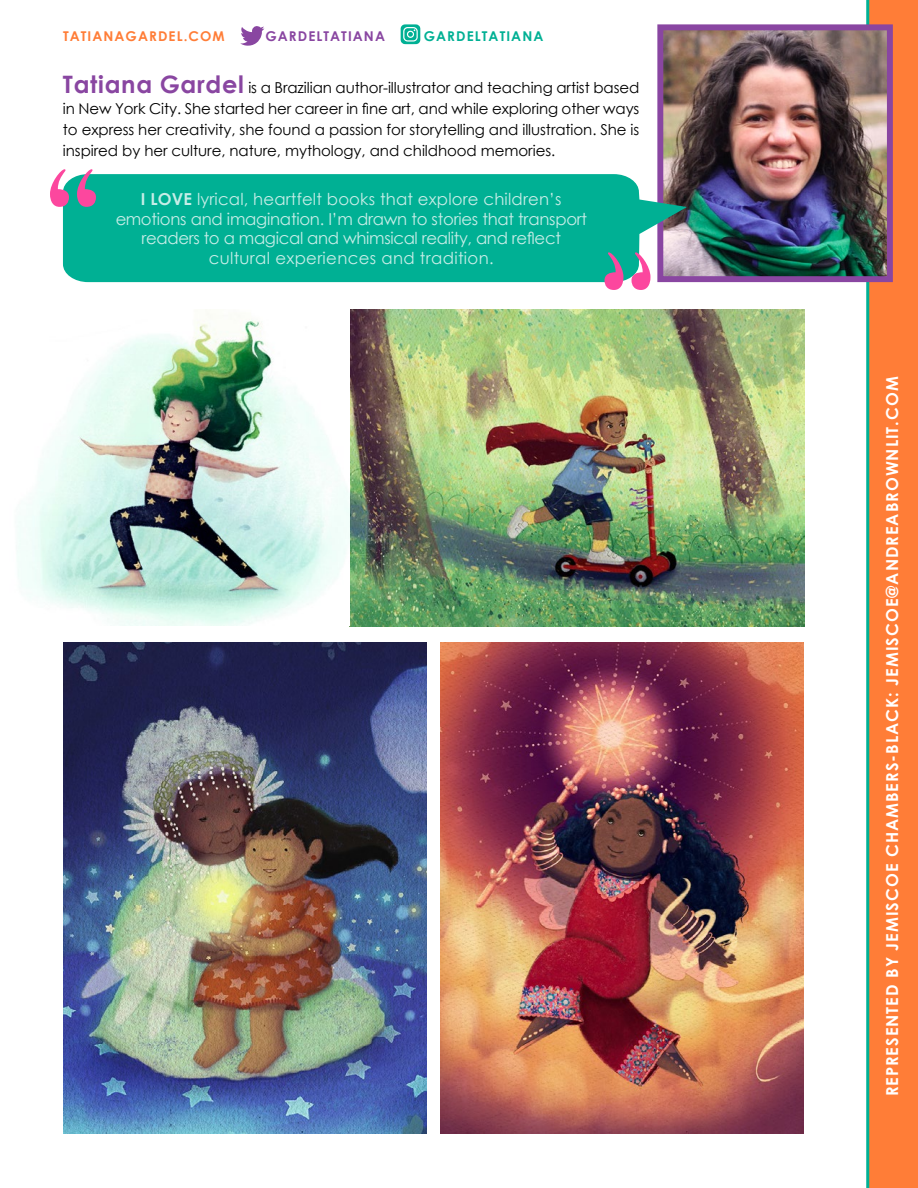
<style>
.page{position:relative;width:918px;height:1188px;background:#fff}
.page>*{position:absolute;margin:0;border:0;box-sizing:border-box;transform-origin:0 0}
.t1{font:16.5px/19.5px "Century Gothic";letter-spacing:-.015em;color:#fff;text-align:center}
.t2{font:700 16.5px "Century Gothic";letter-spacing:.06em;color:#fff}
.t3{font:15px/21px "Century Gothic";letter-spacing:-.005em;color:#000;text-align:justify}
.t4{font:700 13.5px "Century Gothic";letter-spacing:.08em;color:#ff7d37}
.t5{font:700 13.5px "Century Gothic";letter-spacing:.08em;color:#8946a1}
.t6{font:700 13.5px "Century Gothic";letter-spacing:.08em;color:#00b094}
.s1{font-weight:700;font-size:24px;color:#8946a1}
.s2{font-weight:700}
</style>
<div class="page">
<div style="left:868px;top:0;width:50px;height:1188px;background:linear-gradient(to right,#ff7d37,#ff7d37)"></div>
<hr style="left:866px;top:0;width:3px;height:1188px;background:#00b094">
<svg style="left:240px;top:26px;width:24px;height:20px"></svg>
<svg style="left:401px;top:24px;width:19px;height:20px"></svg>
<img style="left:664px;top:31px;width:222px;height:244px">
<div style="left:657px;top:24px;width:236px;height:258px;border:6px solid #8946a1"></div>
<svg style="left:63px;top:174px;width:624px;height:108px;background:#0cb096"></svg>
<svg style="left:605px;top:252px;width:45px;height:38px"></svg>
<svg style="left:50px;top:169px;width:46px;height:38px"></svg>
<img style="left:63px;top:642px;width:363px;height:492px">
<img style="left:17px;top:310px;width:787px;height:316px">
<img style="left:441px;top:642px;width:363px;height:492px">
<p class="t4" style="left:63px;top:28px;width:163px">TATIANAGARDEL.COM</p>
<p class="t5" style="left:265px;top:28px;width:121px">GARDELTATIANA</p>
<p class="t6" style="left:424px;top:28px;width:121px">GARDELTATIANA</p>
<p class="t3" style="left:63px;top:77px;width:578px"><span class="s1">Tatiana Gardel</span> is a Brazilian author-illustrator and teaching artist based in New York City. She started her career in fine art, and while exploring other ways to express her creativity, she found a passion for storytelling and illustration. She is inspired by her culture, nature, mythology, and childhood memories.</p>
<p class="t1" style="left:115px;top:189px;width:473px"><span class="s2">I LOVE</span> lyrical, heartfelt books that explore children’s emotions and imagination. I’m drawn to stories that transport readers to a magical and whimsical reality, and reflect cultural experiences and tradition.</p>
<p class="t2" style="left:882px;top:1096px;width:722px;rotate:-90deg">REPRESENTED BY JEMISCOE CHAMBERS-BLACK: JEMISCOE@ANDREABROWNLIT.COM</p>
</div>
